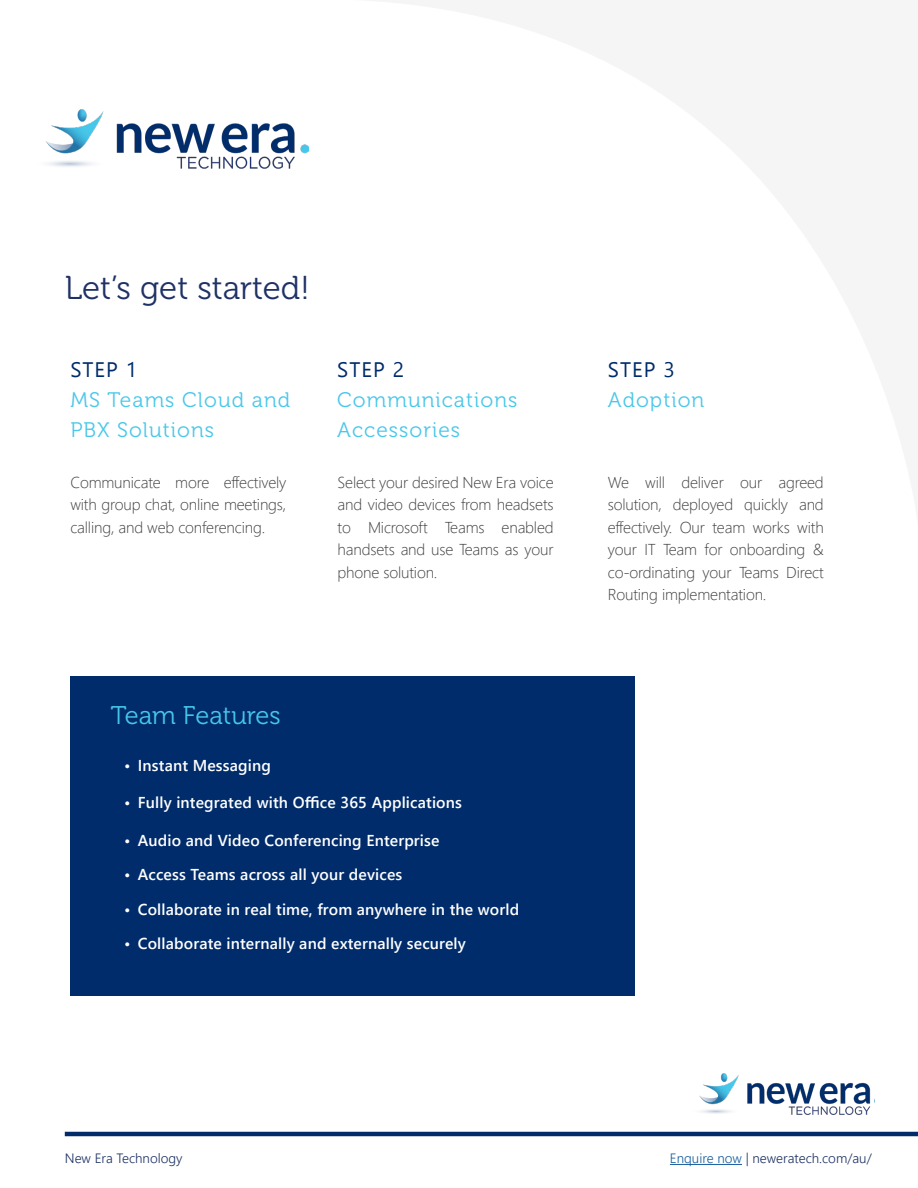
<style>
.page{position:relative;width:918px;height:1188px;background:#fff}
.page>*{position:absolute;margin:0;border:0;box-sizing:border-box;transform-origin:0 0}
.t1{font:33px "Museo 300";color:#1f3166}
.t2{font:25.5px "Museo 300";color:#47c7ea}
.t3{font:21px/30px "Museo 300";letter-spacing:.05em;color:#49c7ea}
.t4{font:300 15.75px/22.5px "Segoe UI";letter-spacing:-.01em;color:#3e3e3f;text-align:justify}
.t5{font:600 15.75px "Segoe UI";letter-spacing:.01em;color:#fff}
.t6{font:300 13.5px "Segoe UI";color:#1e3265}
.s1{color:#175d9e}
</style>
<div class="page">
<hr style="left:65px;top:1132px;width:853px;height:4px;background:#002c6b">
<hr style="left:670px;top:1164px;width:72px;height:1px;background:#175d9e">
<img style="left:699px;top:1074px;width:176px;height:40px">
<img style="left:45px;top:110px;width:263px;height:59px">
<div style="left:70px;top:676px;width:565px;height:320px;background:#012c6b"></div>
<p class="t1" style="left:65px;top:270px;width:247px">Let’s get started!</p>
<p class="t3" style="left:70px;top:385px;width:221px">MS Teams Cloud and<br>PBX Solutions</p>
<p class="t3" style="left:337px;top:385px;width:182px">Communications</p>
<p class="t3" style="left:337px;top:415px;width:124px">Accessories</p>
<p class="t3" style="left:608px;top:385px;width:98px">Adoption</p>
<p class="t4" style="left:70px;top:470px;width:218px">Communicate more effectively with group chat, online meetings, calling, and web conferencing.</p>
<p class="t4" style="left:608px;top:470px;width:218px">We will deliver our agreed solution, deployed quickly and effectively. Our team works with your IT Team for onboarding &amp; co-ordinating your Teams Direct Routing implementation.</p>
<p class="t4" style="left:338px;top:470px;width:218px">Select your desired New Era voice and video devices from headsets to Microsoft Teams enabled handsets and use Teams as your phone solution.</p>
<p class="t2" style="left:111px;top:701px;width:171px">Team Features</p>
<p class="t5" style="left:124px;top:750px;width:148px">• Instant Messaging</p>
<p class="t5" style="left:124px;top:788px;width:339px">• Fully integrated with Office 365 Applications</p>
<p class="t5" style="left:124px;top:825px;width:317px">• Audio and Video Conferencing Enterprise</p>
<p class="t5" style="left:124px;top:860px;width:280px">• Access Teams across all your devices</p>
<p class="t5" style="left:124px;top:894px;width:396px">• Collaborate in real time, from anywhere in the world</p>
<p class="t5" style="left:124px;top:929px;width:343px">• Collaborate internally and externally securely</p>
<p class="t6" style="left:65px;top:1146px;width:119px">New Era Technology</p>
<p class="t6" style="left:670px;top:1146px;width:203px"><span class="s1">Enquire now</span> | neweratech.com/au/</p>
</div>
